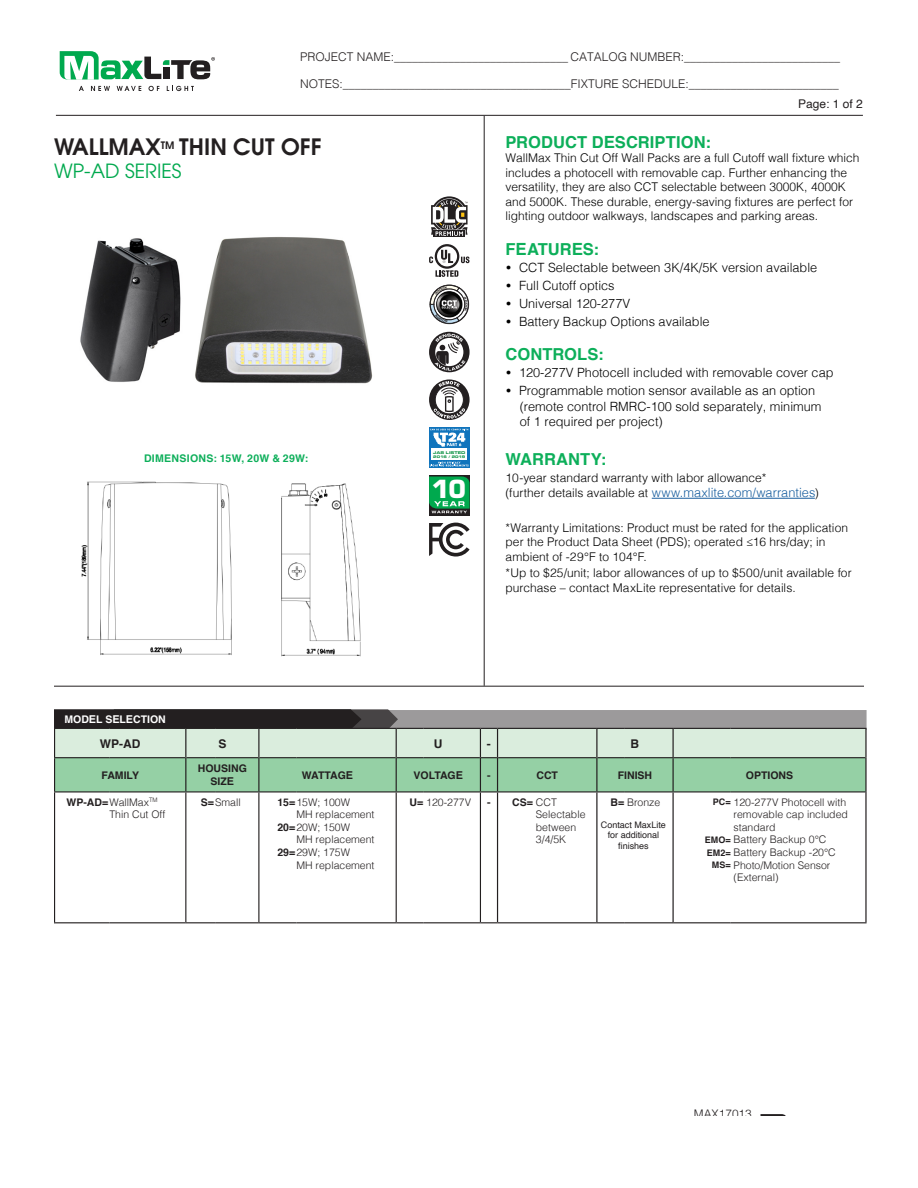
<style>
.page{position:relative;width:918px;height:1188px;background:#fff}
.page>*{position:absolute;margin:0;border:0;box-sizing:border-box;transform-origin:0 0}
.t1{font:700 24.3px "Eurostile";color:#fff}
.t2{font:600 22.5px "Avant Garde";color:#231f20}
.t3{font:19.5px "Avant Garde";color:#00a94e}
.t4{font:700 16.5px "Helvetica";letter-spacing:.005em;color:#0daf5a}
.Bullets_Text_-_Featu{font:300 12.75px/15.3px "Helvetica";color:#000}
.Product_Description{font:300 12px/14.4px "Helvetica";color:#000}
.t5{font:300 12px "Helvetica";color:#231f20}
.t6{font:12px "Helvetica";color:#231f20}
.t7{font:700 12px "Helvetica";color:#231f20}
.t8{font:300 11.85px "Helvetica";color:#231f20}
.t9{font:700 10.65px "Helvetica";color:#231f20}
.t10{font:300 10.5px/12.6px "Helvetica";color:#231f20}
.t11{font:700 10.5px/12.9px "Helvetica";color:#231f20;text-align:center}
.t12{font:700 10.5px "Helvetica";letter-spacing:.025em;color:#0daf5a}
.t13{font:700 10.5px "Helvetica";color:#fff}
.t14{font:9px/10.8px "Helvetica";color:#231f20;text-align:center}
.t15{font:700 9px "Helvetica";color:#231f20}
.t16{font:3.75px "Eurostile Bold Extended Two";color:#0d9344}
.t17{font:3.45px "Eurostile Bold Extended Two";color:#0d9344}
.s1{font-size:16.8px}
.s2{font-family:"Gotham";font-weight:700}
.s3{font-size:12.75px;color:#175d9e}
.s4{font-size:10.8px}
.s5{font-weight:700}
.s6{font-weight:300}
</style>
<div class="page">
<hr style="left:56px;top:115px;width:807px;height:1px;background:#231f20">
<svg style="left:79px;top:86px;width:5px;height:5px"></svg>
<svg style="left:91px;top:86px;width:19px;height:5px"></svg>
<svg style="left:117px;top:86px;width:24px;height:5px"></svg>
<svg style="left:148px;top:86px;width:11px;height:5px"></svg>
<svg style="left:167px;top:86px;width:27px;height:5px"></svg>
<svg style="left:60px;top:51px;width:155px;height:29px"></svg>
<svg style="left:761px;top:1114px;width:25px;height:2px"></svg>
<hr style="left:652px;top:498px;width:163px;height:1px;background:#175d9e">
<hr style="left:484px;top:116px;width:1px;height:570px;background:#231f20">
<svg style="left:429px;top:523px;width:41px;height:34px"></svg>
<hr style="left:54px;top:792px;width:1px;height:130px;background:#231f20">
<hr style="left:54px;top:922px;width:55px;height:1px;background:#231f20">
<hr style="left:109px;top:922px;width:77px;height:1px;background:#231f20">
<svg style="left:480px;top:922px;width:18px;height:1px"></svg>
<hr style="left:498px;top:922px;width:35px;height:1px;background:#231f20">
<hr style="left:533px;top:922px;width:64px;height:1px;background:#231f20">
<svg style="left:597px;top:922px;width:27px;height:1px"></svg>
<hr style="left:624px;top:922px;width:49px;height:1px;background:#231f20">
<hr style="left:673px;top:922px;width:58px;height:1px;background:#231f20">
<hr style="left:497px;top:792px;width:1px;height:130px;background:#231f20">
<hr style="left:596px;top:792px;width:2px;height:130px;background:#231f20">
<hr style="left:672px;top:792px;width:2px;height:130px;background:#231f20">
<hr style="left:480px;top:792px;width:1px;height:130px;background:#231f20">
<svg style="left:396px;top:922px;width:27px;height:1px"></svg>
<hr style="left:423px;top:922px;width:57px;height:1px;background:#231f20">
<hr style="left:396px;top:792px;width:1px;height:130px;background:#231f20">
<hr style="left:259px;top:922px;width:37px;height:1px;background:#231f20">
<hr style="left:296px;top:922px;width:100px;height:1px;background:#231f20">
<svg style="left:54px;top:709px;width:813px;height:83px;background:#9fbca6"></svg>
<hr style="left:185px;top:792px;width:1px;height:130px;background:#231f20">
<hr style="left:215px;top:791px;width:44px;height:1px;background:#231f20">
<hr style="left:258px;top:792px;width:1px;height:130px;background:#231f20">
<svg style="left:186px;top:922px;width:29px;height:1px"></svg>
<hr style="left:215px;top:922px;width:44px;height:1px;background:#231f20">
<hr style="left:865px;top:792px;width:2px;height:130px;background:#231f20">
<hr style="left:731px;top:922px;width:136px;height:1px;background:#231f20">
<hr style="left:672px;top:758px;width:2px;height:33px;background:#231f20">
<hr style="left:673px;top:791px;width:58px;height:1px;background:#231f20">
<hr style="left:731px;top:791px;width:134px;height:1px;background:#231f20">
<hr style="left:673px;top:728px;width:58px;height:1px;background:#231f20">
<hr style="left:731px;top:728px;width:136px;height:1px;background:#231f20">
<hr style="left:673px;top:757px;width:58px;height:1px;background:#231f20">
<hr style="left:731px;top:757px;width:134px;height:1px;background:#231f20">
<hr style="left:672px;top:729px;width:2px;height:28px;background:#231f20">
<svg style="left:429px;top:244px;width:41px;height:33px"></svg>
<svg style="left:429px;top:332px;width:41px;height:40px"></svg>
<svg style="left:435px;top:334px;width:30px;height:37px"></svg>
<svg style="left:429px;top:379px;width:41px;height:41px"></svg>
<svg style="left:433px;top:381px;width:32px;height:38px"></svg>
<svg style="left:429px;top:427px;width:41px;height:41px"></svg>
<svg style="left:430px;top:429px;width:39px;height:38px"></svg>
<div style="left:432px;top:449px;width:35px;height:11px;background:#fff"></div>
<img style="left:81px;top:481px;width:280px;height:176px">
<svg style="left:429px;top:475px;width:41px;height:40px"></svg>
<svg style="left:429px;top:477px;width:41px;height:36px"></svg>
<hr style="left:54px;top:686px;width:810px;height:1px;background:#231f20">
<img style="left:80px;top:238px;width:101px;height:144px">
<img style="left:195px;top:237px;width:178px;height:147px">
<div style="left:434px;top:230px;width:31px;height:7px;background:#231f20"></div>
<svg style="left:431px;top:196px;width:37px;height:40px"></svg>
<svg style="left:430px;top:285px;width:39px;height:39px"></svg>
<p class="t5" style="left:300px;top:47px;width:541px">PROJECT NAME:_____________________________ CATALOG NUMBER:__________________________</p>
<p class="t5" style="left:300px;top:74px;width:540px">NOTES:______________________________________FIXTURE SCHEDULE:_________________________</p>
<p class="t2" style="left:54px;top:132px;width:269px">WALLMAX<sup>TM</sup> THIN CUT OFF</p>
<p class="t3" style="left:54px;top:159px;width:129px">WP-AD SERIES</p>
<p class="t16" style="left:433px;top:450px;width:34px">JA8 LISTED</p>
<p class="t12" style="left:144px;top:450px;width:166px">DIMENSIONS: 15W, 20W &amp; 29W:</p>
<p class="t17" style="left:433px;top:454px;width:34px">2016 / 2019</p>
<p class="t1" style="left:432px;top:474px;width:36px">10</p>
<p class="t6" style="left:798px;top:95px;width:66px">Page: 1 of 2</p>
<p class="t4" style="left:506px;top:129px;width:207px">PRODUCT D<span class="s1">E</span>SCRIPTION:</p>
<p class="Product_Description" style="left:506px;top:150px;width:356px">WallMax Thin Cut Off Wall Packs are a full Cutoff wall fixture which includes a photocell with removable cap. Further enhancing the versatility, they are also CCT selectable between 3000K, 4000K and 5000K. These durable, energy-saving fixtures are perfect for lighting outdoor walkways, landscapes and parking areas.</p>
<p class="t4" style="left:506px;top:236px;width:95px">F<span class="s1">E</span>ATUR<span class="s1">E</span>S:</p>
<p class="Bullets_Text_-_Featu" style="left:506px;top:259px;width:313px"><span class="s2">•</span> CCT Selectable between 3K/4K/5K version available</p>
<p class="Bullets_Text_-_Featu" style="left:506px;top:277px;width:111px"><span class="s2">•</span> Full Cutoff optics</p>
<p class="Bullets_Text_-_Featu" style="left:506px;top:295px;width:126px"><span class="s2">•</span> Universal 120-277V</p>
<p class="Bullets_Text_-_Featu" style="left:506px;top:312px;width:206px"><span class="s2">•</span> Battery Backup Options available</p>
<p class="t4" style="left:506px;top:341px;width:100px">CONTROLS:</p>
<p class="Bullets_Text_-_Featu" style="left:506px;top:364px;width:330px"><span class="s2">•</span> 120-277V Photocell included with removable cover cap</p>
<p class="Bullets_Text_-_Featu" style="left:520px;top:382px;width:303px;text-indent:-14px"><span class="s2">•</span> Programmable motion sensor available as an option (remote control RMRC-100 sold separately, minimum of 1 required per project)</p>
<p class="t4" style="left:506px;top:446px;width:102px">WARRANTY:</p>
<p class="Product_Description" style="left:506px;top:469px;width:315px;line-height:15.3px">10-year standard warranty with labor allowance*<br>(further details available at <span class="s3">www.maxlite.com/warranties</span>)</p>
<p class="Product_Description" style="left:506px;top:520px;width:344px">*Warranty Limitations: Product must be rated for the application per the Product Data Sheet (PDS); operated ≤16 hrs/day; in ambient of -29°F to 104°F.</p>
<p class="Product_Description" style="left:506px;top:565px;width:348px">*Up to $25/unit; labor allowances of up to $500/unit available for purchase – contact MaxLite representative for details.</p>
<p class="t13" style="left:64px;top:711px;width:103px">MOD<span class="s4">E</span>L S<span class="s4">E</span>L<span class="s4">E</span>CTION</p>
<p class="t7" style="left:100px;top:734px;width:42px">WP-AD</p>
<p class="t7" style="left:218px;top:734px;width:10px">S</p>
<p class="t7" style="left:434px;top:734px;width:10px">U</p>
<p class="t7" style="left:487px;top:734px;width:5px">-</p>
<p class="t7" style="left:631px;top:734px;width:10px">B</p>
<p class="t11" style="left:102px;top:769px;width:39px">FAMILY</p>
<p class="t11" style="left:198px;top:762px;width:51px">HOUSING<br>SIZ<span class="s4">E</span></p>
<p class="t11" style="left:302px;top:769px;width:53px">WATTAG<span class="s4">E</span></p>
<p class="t11" style="left:414px;top:769px;width:51px">VOLTAG<span class="s4">E</span></p>
<p class="t11" style="left:487px;top:769px;width:5px">-</p>
<p class="t11" style="left:536px;top:769px;width:23px">CCT</p>
<p class="t11" style="left:618px;top:769px;width:36px">FINISH</p>
<p class="t11" style="left:746px;top:769px;width:49px">OPTIONS</p>
<p class="t10" style="left:67px;top:795px;width:92px"><span class="s5">WP-AD=</span>WallMax<sup>TM</sup></p>
<p class="t10" style="left:109px;top:807px;width:58px">Thin Cut Off</p>
<p class="t10" style="left:201px;top:795px;width:41px"><span class="s5">S=</span>Small</p>
<p class="t10" style="left:277px;top:795px;width:74px"><span class="s5">15=</span>15W; 100W</p>
<p class="t10" style="left:277px;top:820px;width:74px"><span class="s5">20=</span>20W; 150W</p>
<p class="t10" style="left:277px;top:845px;width:74px"><span class="s5">29=</span>29W; 175W</p>
<p class="t10" style="left:410px;top:795px;width:63px"><span class="s5">U=</span> 120-277V</p>
<p class="t9" style="left:487px;top:794px;width:5px">-</p>
<p class="t11" style="left:512px;top:796px;width:46px">CS= <span class="s6">CCT</span></p>
<p class="t10" style="left:536px;top:807px;width:51px">Selectable between<br>3/4/5K</p>
<p class="t10" style="left:610px;top:795px;width:51px"><span class="s5">B=</span> Bronze</p>
<p class="t15" style="left:713px;top:794px;width:19px">PC=</p>
<p class="t15" style="left:705px;top:832px;width:27px">EMO=</p>
<p class="t15" style="left:707px;top:846px;width:25px">EM2=</p>
<p class="t15" style="left:712px;top:858px;width:20px">MS=</p>
<p class="t10" style="left:734px;top:795px;width:116px">120-277V Photocell with removable cap included standard</p>
<p class="t10" style="left:734px;top:833px;width:94px">Battery Backup 0°C</p>
<p class="t10" style="left:734px;top:845px;width:104px">Battery Backup -20°C</p>
<p class="t10" style="left:734px;top:858px;width:98px">Photo/Motion Sensor (External)</p>
<p class="t10" style="left:296px;top:807px;width:80px">MH replacement</p>
<p class="t10" style="left:296px;top:833px;width:80px">MH replacement</p>
<p class="t10" style="left:296px;top:858px;width:80px">MH replacement</p>
<p class="t14" style="left:601px;top:819px;width:67px">Contact MaxLite for additional finishes</p>
<p class="t8" style="left:694px;top:1103px;width:59px">MAX17013</p>
</div>
